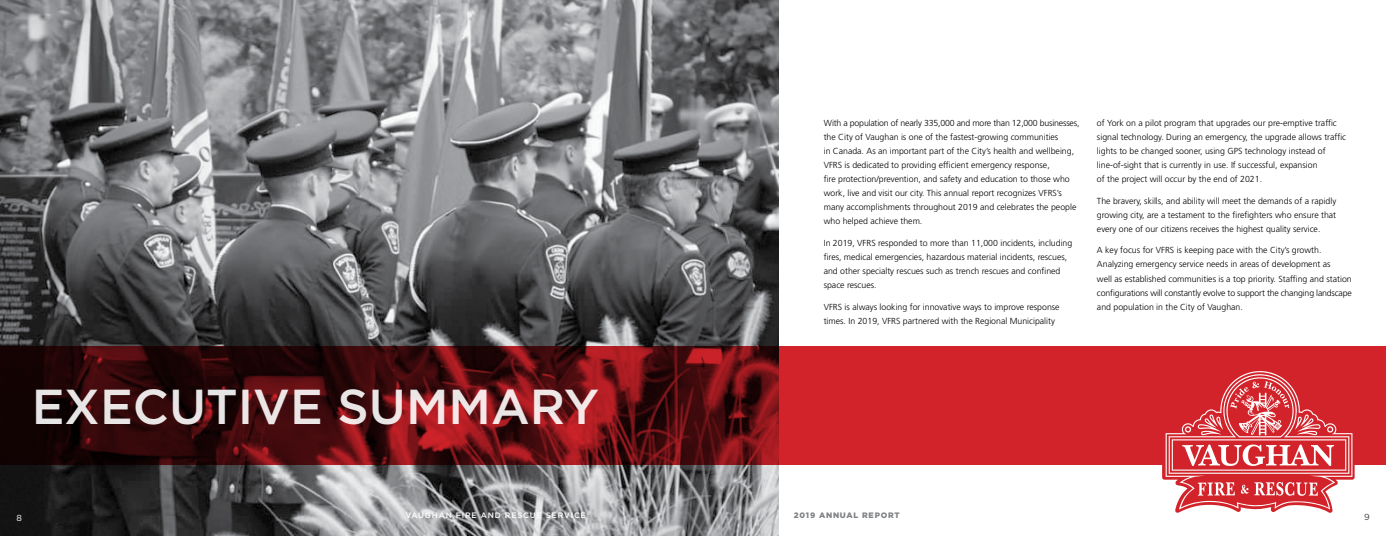
<style>
.page{position:relative;width:1386px;height:536px;background:#fff}
.page>*{position:absolute;margin:0;border:0;box-sizing:border-box;transform-origin:0 0}
.t1{font:500 49px "Gotham";color:#fff}
.t2{font:300 8.75px/14px "Frutiger LT Std";color:#000}
.t3{font:8.75px "Gotham";color:#414042}
.t4{font:8.75px "Gotham";color:#fff}
.t5{font:500 7.88px "Gotham";letter-spacing:.1em;color:#fff}
.t6{font:900 7.88px "Gotham";letter-spacing:.1em;color:#808285}
</style>
<div class="page">
<img style="left:0;top:0;width:778px;height:536px">
<svg style="left:0;top:346px;width:1386px;height:118px;background:#7c1418"></svg>
<svg style="left:1162px;top:368px;width:192px;height:144px;background:#dd5a5f"></svg>
<h1 class="t1" style="left:32px;top:374px;width:569px">EXECUTIVE SUMMARY</h1>
<p class="t4" style="left:16px;top:512px;width:7px">8</p>
<p class="t5" style="left:405px;top:509px;width:182px">VAUGHAN FIRE AND RESCUE SERVICE</p>
<p class="t2" style="left:824px;top:116px;width:257px">With a population of nearly 335,000 and more than 12,000 businesses, the City of Vaughan is one of the fastest-growing communities<br>in Canada. As an important part of the City’s health and wellbeing, VFRS is dedicated to providing efficient emergency response,<br>fire protection/prevention, and safety and education to those who work, live and visit our city. This annual report recognizes VFRS’s many accomplishments throughout 2019 and celebrates the people who helped achieve them.</p>
<p class="t2" style="left:824px;top:235px;width:250px">In 2019, VFRS responded to more than 11,000 incidents, including fires, medical emergencies, hazardous material incidents, rescues, and other specialty rescues such as trench rescues and confined space rescues.</p>
<p class="t2" style="left:824px;top:299px;width:237px">VFRS is always looking for innovative ways to improve response times. In 2019, VFRS partnered with the Regional Municipality</p>
<p class="t2" style="left:1097px;top:116px;width:251px">of York on a pilot program that upgrades our pre-emptive traffic signal technology. During an emergency, the upgrade allows traffic lights to be changed sooner, using GPS technology instead of line-of-sight that is currently in use. If successful, expansion<br>of the project will occur by the end of 2021.</p>
<p class="t2" style="left:1097px;top:193px;width:241px;text-align:justify">The bravery, skills, and ability will meet the demands of a rapidly growing city, are a testament to the firefighters who ensure that every one of our citizens receives the highest quality service.</p>
<p class="t2" style="left:1097px;top:243px;width:256px">A key focus for VFRS is keeping pace with the City’s growth.<br>Analyzing emergency service needs in areas of development as<br>well as established communities is a top priority. Staffing and station configurations will constantly evolve to support the changing landscape and population in the City of Vaughan.</p>
<p class="t6" style="left:794px;top:509px;width:107px">2019 ANNUAL REPORT</p>
<p class="t3" style="left:1364px;top:511px;width:7px">9</p>
</div>
